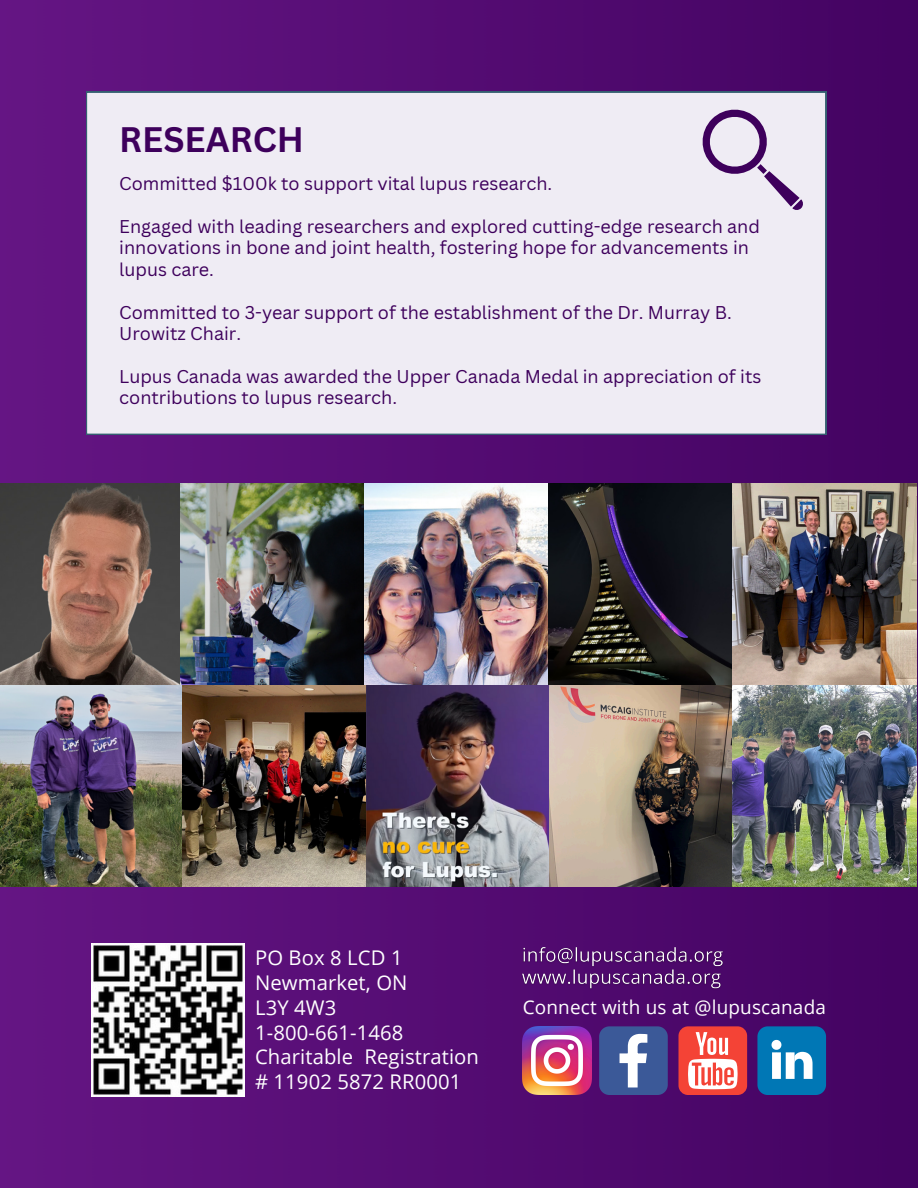
<style>
.page{position:relative;width:918px;height:1188px;background:#fff}
.page>*{position:absolute;margin:0;border:0;box-sizing:border-box;transform-origin:0 0}
.t1{font:700 34.5px "Canva Sans";color:#3e005c}
.t2{font:20.25px/24.8px "Open Sans";letter-spacing:.005em;color:#fff}
.t3{font:18.9px "Open Sans";letter-spacing:.01em;color:#fff}
.t4{font:18px/21.3px "Canva Sans";color:#3e005c}
</style>
<div class="page">
<img style="left:0;top:0;width:918px;height:1188px">
<div style="left:86px;top:92px;width:740px;height:343px;background:#efecf4"></div>
<img style="left:0;top:484px;width:917px;height:402px">
<svg style="left:699px;top:107px;width:105px;height:104px;background:#d1c4da"></svg>
<img style="left:523px;top:1026px;width:68px;height:69px">
<svg style="left:599px;top:1026px;width:69px;height:69px;background:#5a70a6"></svg>
<svg style="left:757px;top:1026px;width:69px;height:69px;background:#2e8bbf"></svg>
<div style="left:679px;top:1026px;width:68px;height:69px;background:#f44336;border-radius:10px"></div>
<svg style="left:688px;top:1032px;width:50px;height:57px"></svg>
<img style="left:92px;top:944px;width:153px;height:153px">
<img style="left:519px;top:942px;width:208px;height:52px">
<p class="t1" style="left:119px;top:115px;width:186px">RESEARCH</p>
<p class="t4" style="left:119px;top:173px;width:435px">Committed $100k to support vital lupus research.</p>
<h1 class="t4" style="left:119px;top:215px;width:642px">Engaged with leading researchers and explored cutting-edge research and innovations in bone and joint health, fostering hope for advancements in lupus care.</h1>
<p class="t4" style="left:119px;top:301px;width:614px">Committed to 3-year support of the establishment of the Dr. Murray B.<br>Urowitz Chair.</p>
<p class="t4" style="left:119px;top:365px;width:644px">Lupus Canada was awarded the Upper Canada Medal in appreciation of its contributions to lupus research.</p>
<p class="t2" style="left:255px;top:945px;width:225px">PO Box 8 LCD 1<br>Newmarket, ON<br>L3Y 4W3<br>1-800-661-1468<br>Charitable Registration # 11902 5872 RR0001</p>
<p class="t3" style="left:523px;top:994px;width:305px">Connect with us at @lupuscanada</p>
</div>
